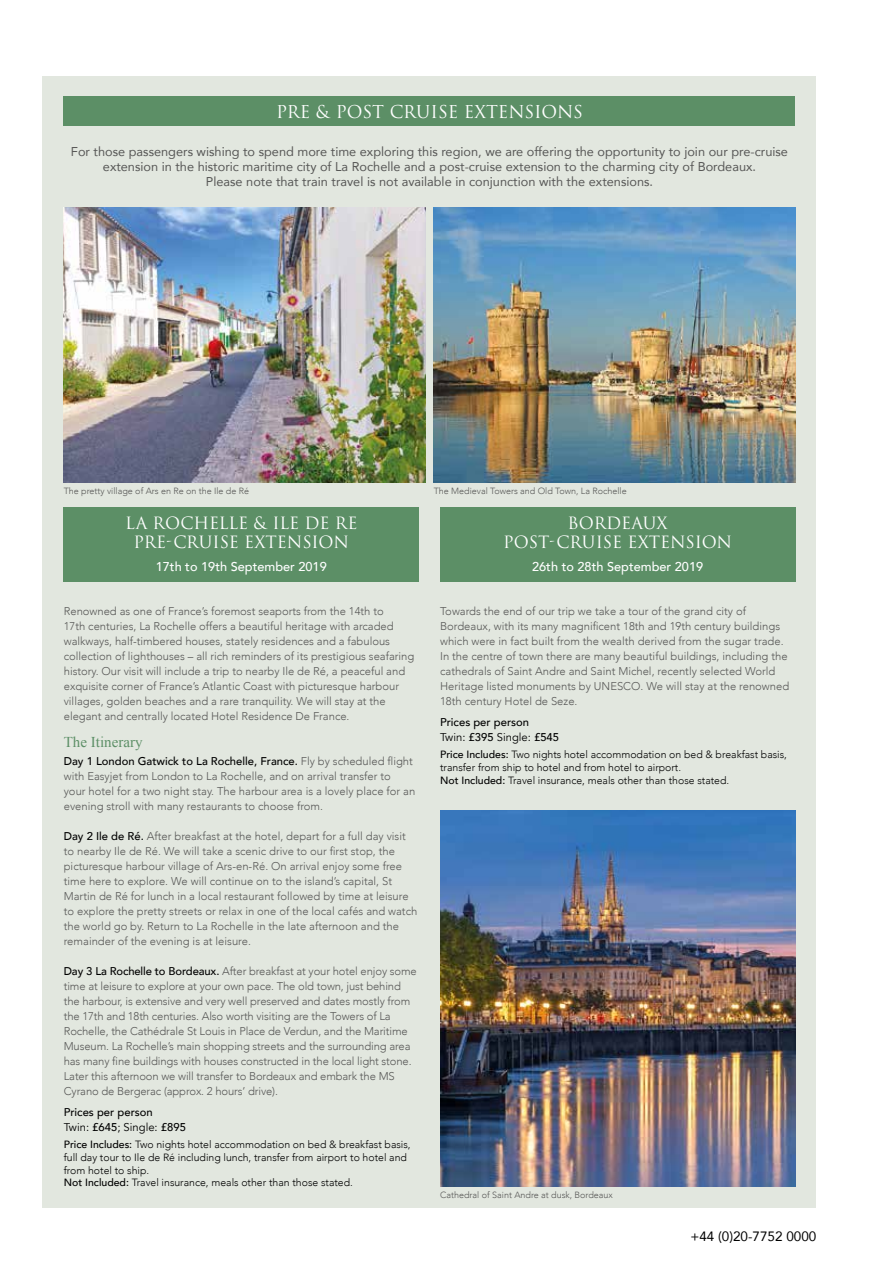
<style>
.page{position:relative;width:893px;height:1263px;background:#fff}
.page>*{position:absolute;margin:0;border:0;box-sizing:border-box;transform-origin:0 0}
.t1{font:17.25px "Trajan Pro 3";letter-spacing:-.005em;color:#fff}
.t2{font:16.5px/19.5px "Trajan Pro 3";color:#fff;text-align:center}
.t3{font:15px "Times New Roman";color:#5c8f66}
.t4{font:13.5px "Avenir";color:#000}
.t5{font:12.75px/15px "Avenir";color:#575756;text-align:center}
.t6{font:500 12.75px "Avenir";color:#fff}
.t7{font:300 11.25px/15px "Avenir";color:#575756}
.t8{font:500 11.25px/15px "Avenir";color:#000}
.t9{font:300 10.5px/12.8px "Avenir";color:#000}
.t10{font:300 9px "Avenir";color:#575756}
.s1{font-weight:500;color:#000}
.s2{font-weight:400}
.s3{font-weight:500}
</style>
<div class="page">
<div style="left:43px;top:77px;width:773px;height:1131px;background:#e2e7df"></div>
<div style="left:440px;top:507px;width:355px;height:75px;background:#5c8f66"></div>
<div style="left:64px;top:507px;width:355px;height:75px;background:#5c8f66"></div>
<div style="left:64px;top:97px;width:731px;height:29px;background:#5c8f66"></div>
<img style="left:434px;top:207px;width:361px;height:276px">
<img style="left:440px;top:810px;width:355px;height:376px">
<img style="left:64px;top:207px;width:361px;height:276px">
<h1 class="t1" style="left:276px;top:100px;width:308px">PRE &amp; POST CRUISE EXTENSIONS</h1>
<p class="t5" style="left:71px;top:144px;width:719px">For those passengers wishing to spend more time exploring this region, we are offering the opportunity to join our pre-cruise extension in the historic maritime city of La Rochelle and a post-cruise extension to the charming city of Bordeaux.<br>Please note that train travel is not available in conjunction with the extensions.</p>
<p class="t10" style="left:64px;top:485px;width:187px">The pretty village of Ars en Re on the Ile de Ré</p>
<p class="t10" style="left:434px;top:485px;width:194px">The Medieval Towers and Old Town, La Rochelle</p>
<h2 class="t2" style="left:125px;top:514px;width:234px">LA ROCHELLE &amp; ILE DE RE<br>PRE-CRUISE EXTENSION</h2>
<p class="t6" style="left:156px;top:556px;width:173px">17th to 19th September 2019</p>
<p class="t7" style="left:64px;top:603px;width:352px">Renowned as one of France’s foremost seaports from the 14th to<br>17th centuries, La Rochelle offers a beautiful heritage with arcaded walkways, half-timbered houses, stately residences and a fabulous collection of lighthouses – all rich reminders of its prestigious seafaring history. Our visit will include a trip to nearby Ile de Ré, a peaceful and exquisite corner of France’s Atlantic Coast with picturesque harbour villages, golden beaches and a rare tranquility. We will stay at the elegant and centrally located Hotel Residence De France.</p>
<h3 class="t3" style="left:64px;top:732px;width:80px">The Itinerary</h3>
<p class="t7" style="left:64px;top:753px;width:353px"><span class="s1">Day 1 London Gatwick to La Rochelle, France.</span> Fly by scheduled flight with Easyjet from London to La Rochelle, and on arrival transfer to your hotel for a two night stay. The harbour area is a lovely place for an evening stroll with many restaurants to choose from.</p>
<p class="t7" style="left:64px;top:828px;width:355px"><span class="s1">Day 2 Ile de Ré.</span> After breakfast at the hotel, depart for a full day visit to nearby Ile de Ré. We will take a scenic drive to our first stop, the picturesque harbour village of Ars-en-Ré. On arrival enjoy some free time here to explore. We will continue on to the island’s capital, St Martin de Ré for lunch in a local restaurant followed by time at leisure to explore the pretty streets or relax in one of the local cafés and watch the world go by. Return to La Rochelle in the late afternoon and the remainder of the evening is at leisure.</p>
<p class="t7" style="left:64px;top:963px;width:355px"><span class="s1">Day 3 La Rochelle to Bordeaux.</span> After breakfast at your hotel enjoy some time at leisure to explore at your own pace. The old town, just behind the harbour, is extensive and very well preserved and dates mostly from the 17th and 18th centuries. Also worth visiting are the Towers of La Rochelle, the Cathédrale St Louis in Place de Verdun, and the Maritime Museum. La Rochelle’s main shopping streets and the surrounding area has many fine buildings with houses constructed in the local light stone.<br>Later this afternoon we will transfer to Bordeaux and embark the MS Cyrano de Bergerac (approx. 2 hours’ drive).</p>
<p class="t8" style="left:64px;top:1104px;width:124px">Prices per person<br><span class="s2">Twin:</span> £645<span class="s2">; Single:</span> £895</p>
<p class="t9" style="left:64px;top:1138px;width:348px"><span class="s3">Price Includes:</span> Two nights hotel accommodation on bed &amp; breakfast basis, full day tour to Ile de Ré including lunch, transfer from airport to hotel and from hotel to ship.<br><span class="s3">Not Included:</span> Travel insurance, meals other than those stated.</p>
<h2 class="t2" style="left:503px;top:514px;width:231px">BORDEAUX<br>POST-CRUISE EXTENSION</h2>
<p class="t6" style="left:532px;top:556px;width:173px">26th to 28th September 2019</p>
<p class="t7" style="left:440px;top:603px;width:351px">Towards the end of our trip we take a tour of the grand city of Bordeaux, with its many magnificent 18th and 19th century buildings which were in fact built from the wealth derived from the sugar trade.<br>In the centre of town there are many beautiful buildings, including the cathedrals of Saint Andre and Saint Michel, recently selected World Heritage listed monuments by UNESCO. We will stay at the renowned 18th century Hotel de Seze.</p>
<p class="t8" style="left:440px;top:714px;width:121px">Prices per person<br><span class="s2">Twin:</span> £395 <span class="s2">Single:</span> £545</p>
<p class="t9" style="left:440px;top:748px;width:348px"><span class="s3">Price Includes:</span> Two nights hotel accommodation on bed &amp; breakfast basis, transfer from ship to hotel and from hotel to airport.<br><span class="s3">Not Included:</span> Travel insurance, meals other than those stated.</p>
<p class="t10" style="left:440px;top:1189px;width:174px">Cathedral of Saint Andre at dusk, Bordeaux</p>
<p class="t4" style="left:690px;top:1226px;width:128px">+44 (0)20-7752 0000</p>
</div>
